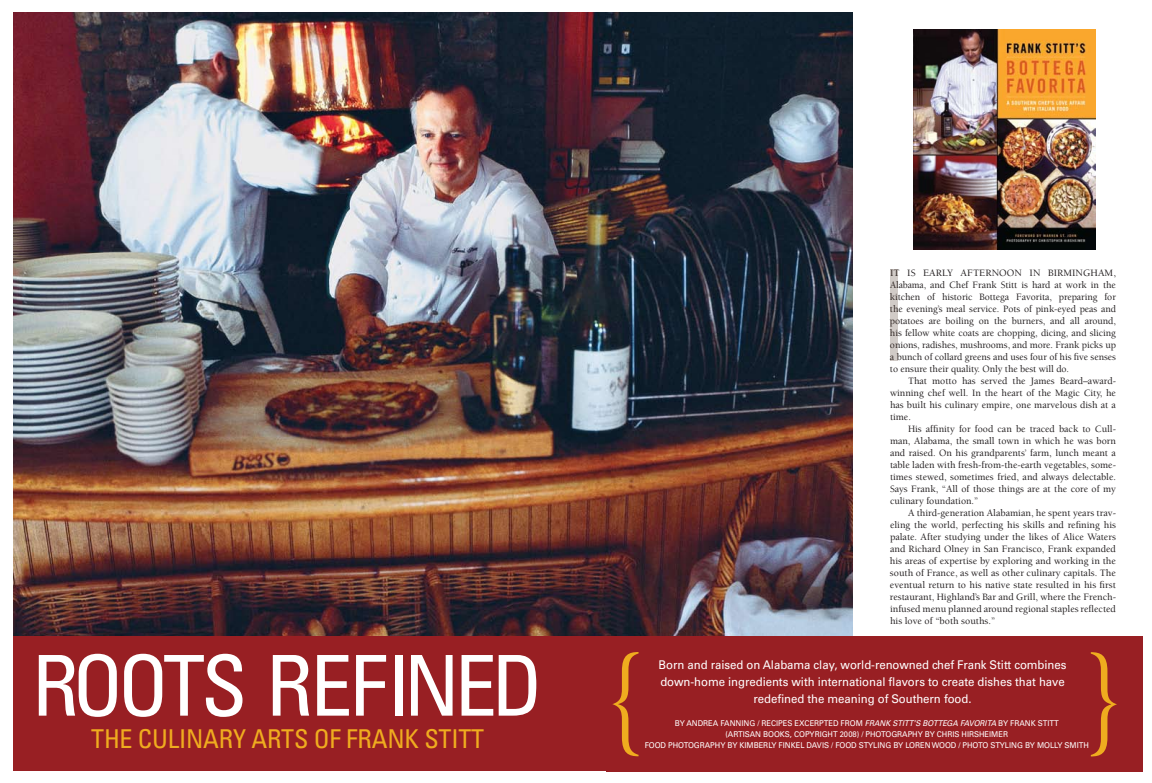
<style>
.page{position:relative;width:1152px;height:783px;background:#fff}
.page>*{position:absolute;margin:0;border:0;box-sizing:border-box;transform-origin:0 0}
.t1{font:126px "Berkeley";color:#efac1f}
.t2{font:300 125.6px "Univers";color:#482e1f;scale:.87 1}
.t3{font:condensed 84px "Univers";color:#fff}
.t4{font:condensed 25.9px "Univers";letter-spacing:-.01em;color:#efac1f}
.t5{font:12px/17px "Univers";letter-spacing:-.005em;color:#fff;text-align:center;scale:.95 1}
.t6{font:500 10px/12px "Berkeley";color:#231f20;text-align:justify}
.t7{font:8px/11px "Univers";letter-spacing:-.005em;color:#fff;text-align:center;scale:.95 1}
.s1{font-style:italic}
</style>
<div class="page">
<img style="left:13px;top:12px;width:839px;height:624px">
<div style="left:13px;top:636px;width:1130px;height:135px;background:#981f23"></div>
<img style="left:913px;top:29px;width:183px;height:220px">
<h2 class="t2" style="left:879px;top:240px;width:36px">I</h2>
<p class="t6" style="left:890px;top:267px;width:228px">It is early afternoon in Birmingham, Alabama, and Chef Frank Stitt is hard at work in the kitchen of historic Bottega Favorita, preparing for the evening’s meal service. Pots of pink-eyed peas and potatoes are boiling on the burners, and all around, his fellow white coats are chopping, dicing, and slicing onions, radishes, mushrooms, and more. Frank picks up a bunch of collard greens and uses four of his five senses to ensure their quality. Only the best will do.</p>
<p class="t6" style="left:890px;top:375px;width:228px;text-indent:18px">That motto has served the James Beard–award&shy;winning chef well. In the heart of the Magic City, he has built his culinary empire, one marvelous dish at a time.</p>
<p class="t6" style="left:890px;top:423px;width:228px;text-indent:18px">His affinity for food can be traced back to Cull&shy;man, Alabama, the small town in which he was born and raised. On his grandparents’ farm, lunch meant a table laden with fresh-from-the-earth vegetables, some&shy;times stewed, sometimes fried, and always delectable.<br>Says Frank, “All of those things are at the core of my culinary foundation.”</p>
<p class="t6" style="left:890px;top:507px;width:228px;text-indent:18px">A third-generation Alabamian, he spent years trav&shy;eling the world, perfecting his skills and refining his palate. After studying under the likes of Alice Waters and Richard Olney in San Francisco, Frank expanded his areas of expertise by exploring and working in the south of France, as well as other culinary capitals. The eventual return to his native state resulted in his first restaurant, Highland’s Bar and Grill, where the French&shy;infused menu planned around regional staples reflected his love of “both souths.”</p>
<h1 class="t1" style="left:604px;top:635px;width:43px">{</h1>
<h1 class="t1" style="left:1126px;top:774px;width:43px;rotate:-180deg">{</h1>
<h3 class="t3" style="left:32px;top:633px;width:272px">ROOTSREFINE</h3>
<h3 class="t3" style="left:492px;top:633px;width:53px">D</h3>
<p class="t5" style="left:659px;top:657px;width:431px">Born and raised on Alabama clay, world-renowned chef Frank Stitt combines down-home ingredients with international flavors to create dishes that have redefined the meaning of Southern food.</p>
<p class="t7" style="left:675px;top:718px;width:406px">By Andrea Fanning / Recipes excerpted from <span class="s1">FRANK STITT’S BOTTEGA FAVORITA</span> by Frank Stitt (Artisan Books, Copyright 2008) / Photography by Chris H irsheimer</p>
<h3 class="t4" style="left:91px;top:723px;width:381px">THE CULINARY ARTS OF FRANK STITT</h3>
<p class="t7" style="left:645px;top:740px;width:469px">Food photography by Kimberly Finkel Davis / Food styling by Loren Wood / Photo styling by M olly Smith</p>
</div>
